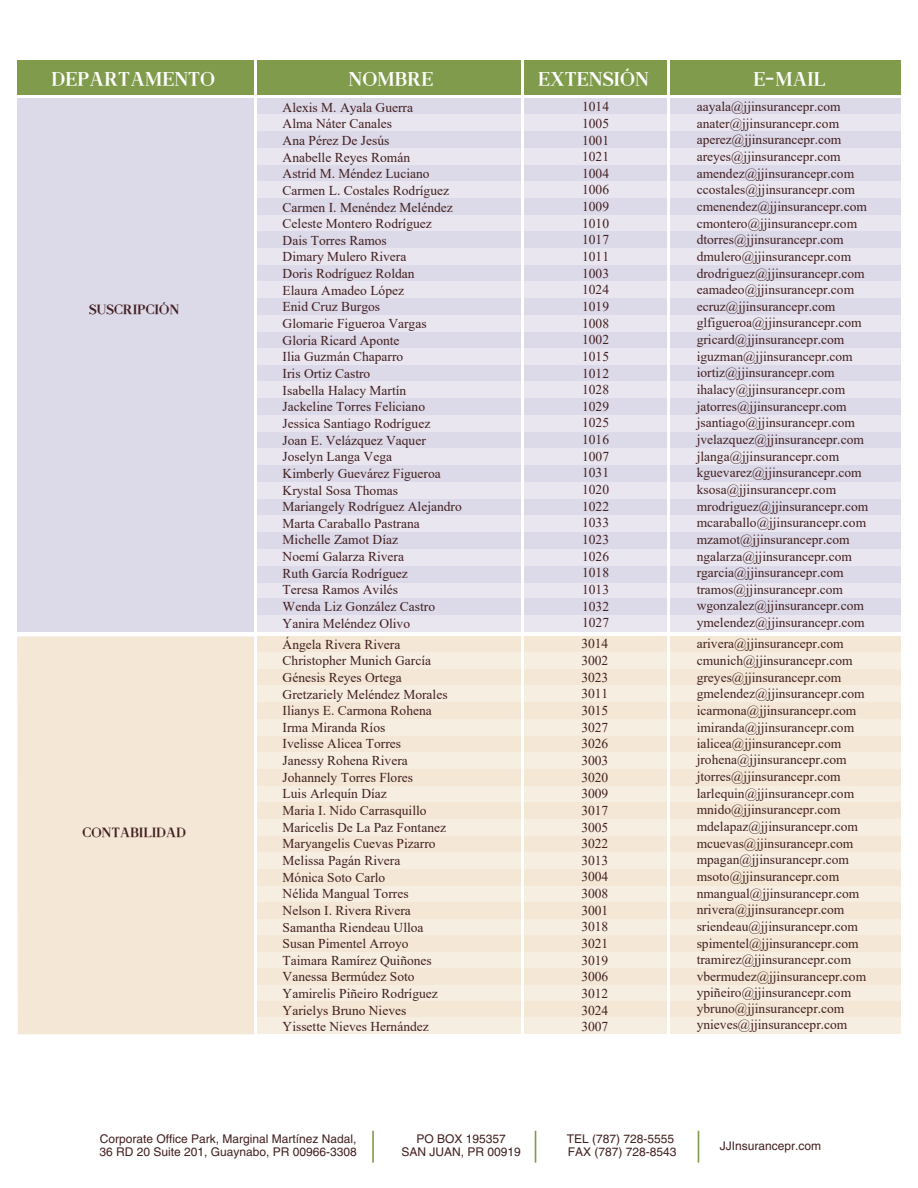
<style>
.page{position:relative;width:918px;height:1188px;background:#fff}
.page>*{position:absolute;margin:0;border:0;box-sizing:border-box;transform-origin:0 0}
.t1{font:500 15px "Stinker";color:#fff}
.t2{font:13.5px/16.6px "Times New Roman";color:#421f1f}
.t3{font:12px/13.2px "Helvetica LT Std";color:#421f1f}
.t4{font:500 10.5px "Stinker";color:#421f1f}
</style>
<div class="page">
<div style="left:17px;top:98px;width:239px;height:533px;background:#dcd9e8"></div>
<div style="left:17px;top:636px;width:237px;height:398px;background:#f4e7d5"></div>
<div style="left:257px;top:98px;width:644px;height:17px;background:#dcd9e8"></div>
<div style="left:257px;top:115px;width:644px;height:16px;background:#e9e6f0"></div>
<div style="left:257px;top:132px;width:644px;height:16px;background:#dcd9e8"></div>
<div style="left:257px;top:148px;width:644px;height:17px;background:#e9e6f0"></div>
<div style="left:257px;top:165px;width:644px;height:16px;background:#dcd9e8"></div>
<div style="left:257px;top:181px;width:644px;height:17px;background:#e9e6f0"></div>
<div style="left:257px;top:198px;width:644px;height:17px;background:#dcd9e8"></div>
<div style="left:257px;top:215px;width:644px;height:16px;background:#e9e6f0"></div>
<div style="left:257px;top:232px;width:644px;height:16px;background:#dcd9e8"></div>
<div style="left:257px;top:248px;width:644px;height:17px;background:#e9e6f0"></div>
<div style="left:257px;top:265px;width:644px;height:17px;background:#dcd9e8"></div>
<div style="left:257px;top:282px;width:644px;height:16px;background:#e9e6f0"></div>
<div style="left:257px;top:298px;width:644px;height:17px;background:#dcd9e8"></div>
<div style="left:257px;top:315px;width:644px;height:16px;background:#e9e6f0"></div>
<div style="left:257px;top:332px;width:644px;height:16px;background:#dcd9e8"></div>
<div style="left:257px;top:348px;width:644px;height:17px;background:#e9e6f0"></div>
<div style="left:257px;top:365px;width:644px;height:17px;background:#dcd9e8"></div>
<div style="left:257px;top:382px;width:644px;height:16px;background:#e9e6f0"></div>
<div style="left:257px;top:399px;width:644px;height:16px;background:#dcd9e8"></div>
<div style="left:257px;top:415px;width:644px;height:17px;background:#e9e6f0"></div>
<div style="left:257px;top:636px;width:644px;height:16px;background:#f4e7d5"></div>
<div style="left:257px;top:652px;width:644px;height:17px;background:#f7eee2"></div>
<div style="left:257px;top:669px;width:644px;height:17px;background:#f4e7d5"></div>
<div style="left:257px;top:685px;width:644px;height:17px;background:#f7eee2"></div>
<div style="left:257px;top:702px;width:644px;height:17px;background:#f4e7d5"></div>
<div style="left:257px;top:719px;width:644px;height:17px;background:#f7eee2"></div>
<div style="left:257px;top:736px;width:644px;height:16px;background:#f4e7d5"></div>
<div style="left:257px;top:752px;width:644px;height:17px;background:#f7eee2"></div>
<div style="left:257px;top:769px;width:644px;height:17px;background:#f4e7d5"></div>
<div style="left:257px;top:786px;width:644px;height:16px;background:#f7eee2"></div>
<div style="left:257px;top:802px;width:644px;height:17px;background:#f4e7d5"></div>
<div style="left:257px;top:819px;width:644px;height:17px;background:#f7eee2"></div>
<div style="left:257px;top:836px;width:644px;height:17px;background:#f4e7d5"></div>
<div style="left:257px;top:853px;width:644px;height:16px;background:#f7eee2"></div>
<div style="left:257px;top:886px;width:644px;height:17px;background:#f7eee2"></div>
<div style="left:257px;top:869px;width:644px;height:17px;background:#f4e7d5"></div>
<div style="left:257px;top:903px;width:644px;height:16px;background:#f4e7d5"></div>
<div style="left:257px;top:919px;width:644px;height:17px;background:#f7eee2"></div>
<div style="left:257px;top:952px;width:644px;height:17px;background:#f7eee2"></div>
<div style="left:257px;top:936px;width:644px;height:16px;background:#f4e7d5"></div>
<div style="left:257px;top:968px;width:644px;height:17px;background:#f4e7d5"></div>
<div style="left:257px;top:985px;width:644px;height:17px;background:#f7eee2"></div>
<div style="left:257px;top:1001px;width:644px;height:17px;background:#f4e7d5"></div>
<div style="left:257px;top:1018px;width:644px;height:16px;background:#f7eee2"></div>
<div style="left:257px;top:432px;width:644px;height:16px;background:#dcd9e8"></div>
<div style="left:257px;top:448px;width:644px;height:17px;background:#e9e6f0"></div>
<div style="left:257px;top:465px;width:644px;height:17px;background:#dcd9e8"></div>
<div style="left:257px;top:482px;width:644px;height:17px;background:#e9e6f0"></div>
<div style="left:257px;top:499px;width:644px;height:16px;background:#dcd9e8"></div>
<div style="left:257px;top:515px;width:644px;height:17px;background:#e9e6f0"></div>
<div style="left:257px;top:549px;width:644px;height:17px;background:#e9e6f0"></div>
<div style="left:257px;top:583px;width:644px;height:16px;background:#e9e6f0"></div>
<div style="left:257px;top:615px;width:644px;height:17px;background:#e9e6f0"></div>
<div style="left:257px;top:532px;width:644px;height:17px;background:#dcd9e8"></div>
<div style="left:257px;top:566px;width:644px;height:17px;background:#dcd9e8"></div>
<div style="left:257px;top:598px;width:644px;height:17px;background:#dcd9e8"></div>
<div style="left:17px;top:60px;width:884px;height:35px;background:#809b4c"></div>
<hr style="left:254px;top:44px;width:3px;height:1105px;background:#fff">
<hr style="left:522px;top:44px;width:2px;height:1105px;background:#fff">
<hr style="left:667px;top:44px;width:3px;height:1105px;background:#fff">
<svg style="left:372px;top:1131px;width:2px;height:32px"></svg>
<svg style="left:535px;top:1131px;width:1px;height:32px"></svg>
<svg style="left:698px;top:1131px;width:1px;height:32px"></svg>
<p class="t1" style="left:52px;top:67px;width:165px">DEPARTAMENTO</p>
<p class="t1" style="left:349px;top:67px;width:86px">NOMBRE</p>
<p class="t1" style="left:539px;top:67px;width:112px">EXTENSIÓN</p>
<p class="t1" style="left:754px;top:67px;width:74px">E-MAIL</p>
<p class="t4" style="left:90px;top:302px;width:92px">SUSCRIPCIÓN</p>
<p class="t4" style="left:83px;top:825px;width:106px">CONTABILIDAD</p>
<p class="t2" style="left:582px;top:98px;width:28px;text-align:justify">1014<br>1005<br>1001<br>1021<br>1004<br>1006<br>1009<br>1010<br>1017<br>1011<br>1003<br>1024<br>1019<br>1008<br>1002<br>1015<br>1012<br>1028<br>1029<br>1025<br>1016<br>1007<br>1031<br>1020<br>1022<br>1033<br>1023<br>1026<br>1018<br>1013<br>1032<br>1027</p>
<p class="t2" style="left:697px;top:98px;width:173px">aayala@jjinsurancepr.com anater@jjinsurancepr.com aperez@jjinsurancepr.com areyes@jjinsurancepr.com amendez@jjinsurancepr.com ccostales@jjinsurancepr.com cmenendez@jjinsurancepr.com cmontero@jjinsurancepr.com dtorres@jjinsurancepr.com dmulero@jjinsurancepr.com drodriguez@jjinsurancepr.com eamadeo@jjinsurancepr.com ecruz@jjinsurancepr.com glfigueroa@jjinsurancepr.com gricard@jjinsurancepr.com iguzman@jjinsurancepr.com iortiz@jjinsurancepr.com ihalacy@jjinsurancepr.com jatorres@jjinsurancepr.com jsantiago@jjinsurancepr.com jvelazquez@jjinsurancepr.com jlanga@jjinsurancepr.com kguevarez@jjinsurancepr.com ksosa@jjinsurancepr.com mrodriguez@jjinsurancepr.com mcaraballo@jjinsurancepr.com mzamot@jjinsurancepr.com ngalarza@jjinsurancepr.com rgarcia@jjinsurancepr.com tramos@jjinsurancepr.com wgonzalez@jjinsurancepr.com ymelendez@jjinsurancepr.com</p>
<p class="t2" style="left:283px;top:98px;width:181px">Alexis M. Ayala Guerra<br>Alma Náter Canales<br>Ana Pérez De Jesús<br>Anabelle Reyes Román<br>Astrid M. Méndez Luciano<br>Carmen L. Costales Rodríguez<br>Carmen I. Menéndez Meléndez<br>Celeste Montero Rodríguez<br>Dais Torres Ramos<br>Dimary Mulero Rivera<br>Doris Rodríguez Roldan<br>Elaura Amadeo López<br>Enid Cruz Burgos<br>Glomarie Figueroa Vargas<br>Gloria Ricard Aponte<br>Ilia Guzmán Chaparro<br>Iris Ortiz Castro<br>Isabella Halacy Martín<br>Jackeline Torres Feliciano<br>Jessica Santiago Rodríguez<br>Joan E. Velázquez Vaquer<br>Joselyn Langa Vega<br>Kimberly Guevárez Figueroa<br>Krystal Sosa Thomas<br>Mariangely Rodríguez Alejandro<br>Marta Caraballo Pastrana<br>Michelle Zamot Díaz<br>Noemí Galarza Rivera<br>Ruth García Rodríguez<br>Teresa Ramos Avilés<br>Wenda Liz González Castro<br>Yanira Meléndez Olivo</p>
<p class="t2" style="left:283px;top:635px;width:166px">Ángela Rivera Rivera<br>Christopher Munich García<br>Génesis Reyes Ortega<br>Gretzariely Meléndez Morales<br>Ilianys E. Carmona Rohena<br>Irma Miranda Ríos<br>Ivelisse Alicea Torres<br>Janessy Rohena Rivera<br>Johannely Torres Flores<br>Luis Arlequín Díaz<br>Maria I. Nido Carrasquillo<br>Maricelis De La Paz Fontanez<br>Maryangelis Cuevas Pizarro<br>Melissa Pagán Rivera<br>Mónica Soto Carlo<br>Nélida Mangual Torres<br>Nelson I. Rivera Rivera<br>Samantha Riendeau Ulloa<br>Susan Pimentel Arroyo<br>Taimara Ramírez Quiñones<br>Vanessa Bermúdez Soto<br>Yamirelis Piñeiro Rodríguez<br>Yarielys Bruno Nieves<br>Yissette Nieves Hernández</p>
<p class="t2" style="left:581px;top:635px;width:28px;text-align:justify">3014<br>3002<br>3023<br>3011<br>3015<br>3027<br>3026<br>3003<br>3020<br>3009<br>3017<br>3005<br>3022<br>3013<br>3004<br>3008<br>3001<br>3018<br>3021<br>3019<br>3006<br>3012<br>3024<br>3007</p>
<p class="t2" style="left:697px;top:635px;width:171px">arivera@jjinsurancepr.com cmunich@jjinsurancepr.com greyes@jjinsurancepr.com gmelendez@jjinsurancepr.com icarmona@jjinsurancepr.com imiranda@jjinsurancepr.com ialicea@jjinsurancepr.com jrohena@jjinsurancepr.com jtorres@jjinsurancepr.com larlequin@jjinsurancepr.com mnido@jjinsurancepr.com mdelapaz@jjinsurancepr.com mcuevas@jjinsurancepr.com mpagan@jjinsurancepr.com msoto@jjinsurancepr.com nmangual@jjinsurancepr.com nrivera@jjinsurancepr.com sriendeau@jjinsurancepr.com spimentel@jjinsurancepr.com tramirez@jjinsurancepr.com vbermudez@jjinsurancepr.com ypiñeiro@jjinsurancepr.com ybruno@jjinsurancepr.com ynieves@jjinsurancepr.com</p>
<p class="t3" style="left:99px;top:1132px;width:259px">Corporate Office Park, Marginal Martínez Nadal,<br>36 RD 20 Suite 201, Guaynabo, PR 00966-3308</p>
<p class="t3" style="left:567px;top:1132px;width:111px">TEL (787) 728-5555<br>FAX (787) 728-8543</p>
<p class="t3" style="left:720px;top:1139px;width:103px">JJInsurancepr.com</p>
<p class="t3" style="left:401px;top:1132px;width:121px;text-align:center">PO BOX 195357<br>SAN JUAN, PR 00919</p>
</div>
